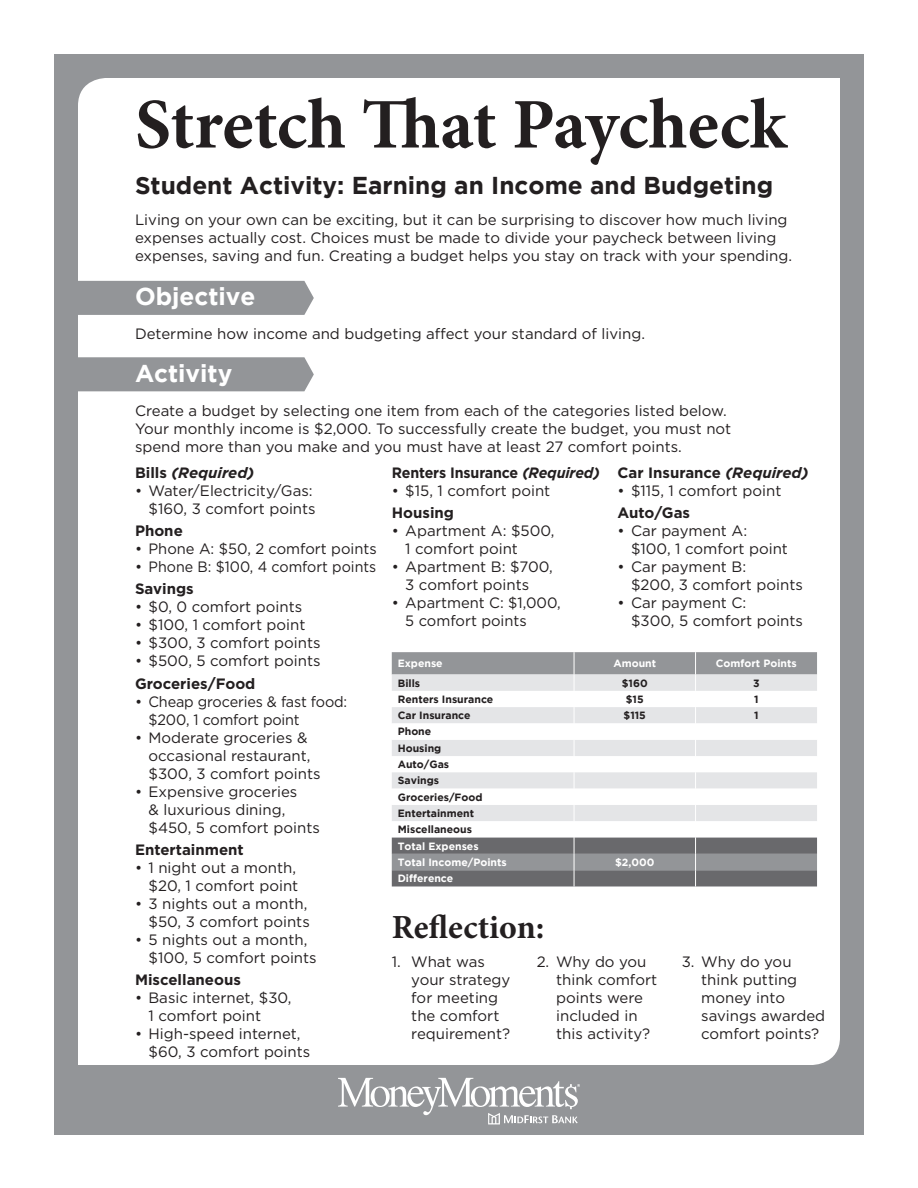
<style>
.page{position:relative;width:918px;height:1188px;background:#fff}
.page>*{position:absolute;margin:0;border:0;box-sizing:border-box;transform-origin:0 0}
.t1{font:700 71.25px "Minion Pro";letter-spacing:-.005em;color:#231f20}
.t2{font:700 33.75px "Minion Pro";letter-spacing:-.005em;color:#231f20}
.t3{font:700 24.3px "Gotham";color:#231f20}
.t4{font:700 24.3px "Gotham";color:#fff}
.t5{font:15px/18px "Gotham";color:#231f20}
.t6{font:700 15px "Gotham";color:#231f20}
.t7{font:700 15px "Gotham";color:#231f20;scale:.95 1}
.t8{font:italic 700 15px "Gotham";color:#231f20}
.t9{font:700 10.5px/16.4px "Gotham";color:#231f20}
.t10{font:700 10.5px/16.4px "Gotham";color:#fff}
.s1{font-style:normal}
.s2{font-style:italic}
</style>
<div class="page">
<div style="left:54px;top:54px;width:810px;height:1081px;background:#939598"></div>
<div style="left:78px;top:78px;width:762px;height:987px;background:#fff"></div>
<svg style="left:338px;top:1078px;width:242px;height:46px"></svg>
<svg style="left:392px;top:652px;width:425px;height:234px"></svg>
<svg style="left:78px;top:281px;width:236px;height:34px"></svg>
<svg style="left:78px;top:357px;width:236px;height:34px"></svg>
<h1 class="t1" style="left:135px;top:75px;width:653px">Stretch That Paycheck</h1>
<h3 class="t3" style="left:135px;top:171px;width:640px">Student Activity: Earning an Income and Budgeting</h3>
<p class="t5" style="left:135px;top:211px;width:659px">Living on your own can be exciting, but it can be surprising to discover how much living expenses actually cost. Choices must be made to divide your paycheck between living expenses, saving and fun. Creating a budget helps you stay on track with your spending.</p>
<h3 class="t4" style="left:135px;top:283px;width:122px">Objective</h3>
<p class="t5" style="left:135px;top:325px;width:512px">Determine how income and budgeting affect your standard of living.</p>
<h3 class="t4" style="left:135px;top:359px;width:99px">Activity</h3>
<p class="t5" style="left:135px;top:401px;width:598px">Create a budget by selecting one item from each of the categories listed below.<br>Your monthly income is $2,000. To successfully create the budget, you must not spend more than you make and you must have at least 27 comfort points.</p>
<p class="t8" style="left:135px;top:462px;width:121px"><span class="s1">Bills</span> (Required)</p>
<p class="t5" style="left:135px;top:481px;width:182px;text-align:right">• Water/Electricity/Gas: $160, 3 comfort points</p>
<p class="t6" style="left:135px;top:522px;width:49px">Phone</p>
<p class="t5" style="left:135px;top:539px;width:243px">• Phone A: $50, 2 comfort points</p>
<p class="t5" style="left:135px;top:557px;width:243px">• Phone B: $100, 4 comfort points</p>
<p class="t6" style="left:135px;top:580px;width:60px">Savings</p>
<p class="t5" style="left:135px;top:598px;width:169px">• $0, 0 comfort points</p>
<p class="t5" style="left:135px;top:616px;width:172px">• $100, 1 comfort point</p>
<p class="t5" style="left:135px;top:634px;width:187px">• $300, 3 comfort points</p>
<p class="t5" style="left:135px;top:652px;width:187px">• $500, 5 comfort points</p>
<p class="t6" style="left:135px;top:675px;width:122px">Groceries/Food</p>
<p class="t5" style="left:148px;top:692px;width:200px;text-indent:-14px">• Cheap groceries &amp; fast food: $200, 1 comfort point</p>
<p class="t5" style="left:148px;top:728px;width:174px;text-indent:-14px">• Moderate groceries &amp; occasional restaurant, $300, 3 comfort points</p>
<p class="t5" style="left:148px;top:782px;width:173px;text-indent:-14px">• Expensive groceries<br>&amp; luxurious dining, $450, 5 comfort points</p>
<p class="t6" style="left:135px;top:841px;width:110px">Entertainment</p>
<p class="t5" style="left:135px;top:858px;width:165px;text-align:right">• 1 night out a month, $20, 1 comfort point</p>
<p class="t5" style="left:135px;top:894px;width:176px;text-align:right">• 3 nights out a month, $50, 3 comfort points</p>
<p class="t5" style="left:148px;top:930px;width:170px;text-indent:-14px">• 5 nights out a month, $100, 5 comfort points</p>
<p class="t6" style="left:135px;top:971px;width:107px">Miscellaneous</p>
<p class="t5" style="left:148px;top:989px;width:145px;text-indent:-14px">• Basic internet, $30,<br>1 comfort point</p>
<p class="t5" style="left:148px;top:1025px;width:163px;text-indent:-14px">• High-speed internet, $60, 3 comfort points</p>
<p class="t7" style="left:392px;top:464px;width:220px">Renters Insurance <span class="s2">(Required)</span></p>
<p class="t5" style="left:392px;top:481px;width:160px">• $15, 1 comfort point</p>
<p class="t6" style="left:392px;top:504px;width:64px">Housing</p>
<p class="t5" style="left:405px;top:521px;width:151px;text-indent:-14px">• Apartment A: $500,<br>1 comfort point</p>
<p class="t5" style="left:405px;top:557px;width:149px;text-indent:-14px">• Apartment B: $700,<br>3 comfort points</p>
<p class="t5" style="left:405px;top:593px;width:157px;text-indent:-14px">• Apartment C: $1,000,<br>5 comfort points</p>
<p class="t6" style="left:618px;top:464px;width:192px">Car Insurance <span class="s2">(Required)</span></p>
<p class="t5" style="left:618px;top:481px;width:165px">• $115, 1 comfort point</p>
<p class="t6" style="left:618px;top:504px;width:74px">Auto/Gas</p>
<p class="t5" style="left:631px;top:521px;width:158px;text-indent:-14px">• Car payment A: $100, 1 comfort point</p>
<p class="t5" style="left:631px;top:557px;width:173px;text-indent:-14px">• Car payment B:<br>$200, 3 comfort points</p>
<p class="t5" style="left:631px;top:593px;width:174px;text-indent:-14px">• Car payment C:<br>$300, 5 comfort points</p>
<p class="t10" style="left:398px;top:655px;width:46px">Expense</p>
<p class="t10" style="left:613px;top:655px;width:44px">Amount</p>
<p class="t10" style="left:716px;top:655px;width:82px">Comfort Points</p>
<p class="t9" style="left:398px;top:674px;width:24px">Bills</p>
<p class="t9" style="left:622px;top:674px;width:27px">$160</p>
<p class="t9" style="left:753px;top:674px;width:8px">3</p>
<p class="t9" style="left:398px;top:691px;width:97px">Renters Insurance</p>
<p class="t9" style="left:626px;top:691px;width:19px">$15</p>
<p class="t9" style="left:754px;top:691px;width:6px">1</p>
<p class="t9" style="left:398px;top:707px;width:74px">Car Insurance</p>
<p class="t9" style="left:624px;top:707px;width:24px">$115</p>
<p class="t9" style="left:754px;top:707px;width:6px">1</p>
<p class="t9" style="left:398px;top:723px;width:86px">Phone<br>Housing<br>Auto/Gas<br>Savings<br>Groceries/Food<br>Entertainment<br>Miscellaneous</p>
<p class="t10" style="left:398px;top:837px;width:111px">Total Expenses<br>Total Income/Points</p>
<p class="t10" style="left:615px;top:854px;width:41px">$2,000</p>
<p class="t10" style="left:398px;top:870px;width:57px">Difference</p>
<h2 class="t2" style="left:392px;top:903px;width:154px">Reflection:</h2>
<p class="t5" style="left:411px;top:952px;width:101px;text-indent:-20px">1. What was your strategy for meeting the comfort requirement?</p>
<p class="t5" style="left:556px;top:952px;width:102px;text-indent:-20px">2. Why do you think comfort points were included in this activity?</p>
<p class="t5" style="left:701px;top:952px;width:126px;text-indent:-20px">3. Why do you think putting money into savings awarded comfort points?</p>
</div>
